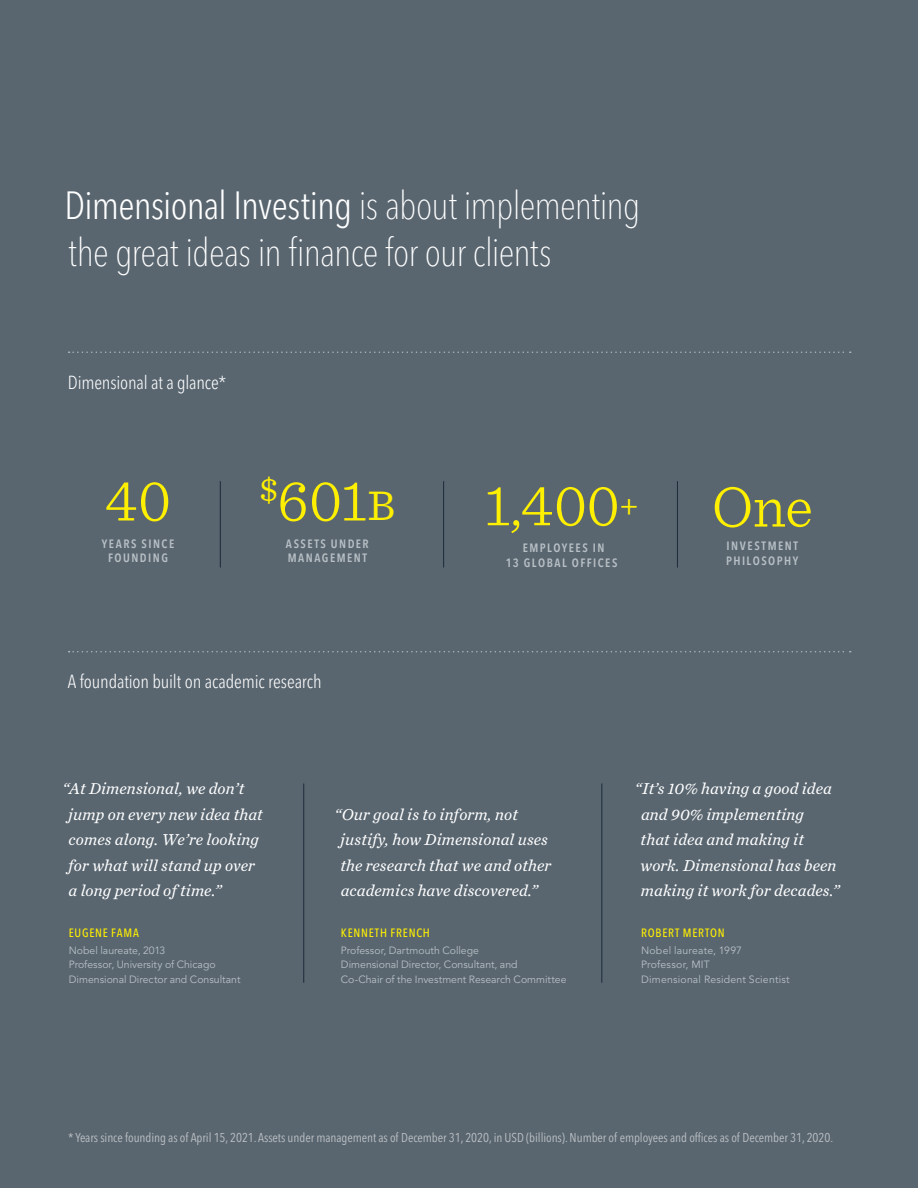
<style>
.page{position:relative;width:918px;height:1188px;background:#596670}
.page>*{position:absolute;margin:0;border:0;box-sizing:border-box;transform-origin:0 0}
.t1{font:300 60px "Sentinel";letter-spacing:-.005em;color:#ffef00}
.t2{font:100 condensed 39px/46.5px "Avenir Next LT Pro";letter-spacing:-.02em;color:#fff}
.t3{font:300 condensed 18.75px "Avenir Next LT Pro";letter-spacing:-.005em;color:#fff}
.t4{font:italic 16.5px/25.5px "Chronicle Text G2";letter-spacing:.01em;color:#fff}
.t5{font:condensed 12.75px "Avenir Next LT Pro";letter-spacing:-.005em;color:#bec2c5}
.t6{font:600 condensed 12px/14.4px "Avenir Next LT Pro";letter-spacing:.125em;color:#b8c0c5;text-align:center}
.t7{font:500 condensed 12px "Avenir Next LT Pro";letter-spacing:.065em;color:#ffef00}
.t8{font:10.5px/14.2px "Avenir LT Std";color:#b8c0c5}
.t9{font:10.5px/14.2px "Avenir LT Std";letter-spacing:.02em;color:#b8c0c5}
.s1{font-weight:300}
.s2{font-weight:400;font-size:43.5px}
.s3{font-weight:400;font-size:36.75px}
</style>
<div class="page">
<hr style="left:303px;top:783px;width:1px;height:200px;background:#1c2b39">
<hr style="left:601px;top:783px;width:1px;height:200px;background:#1c2b39">
<svg style="left:69px;top:651px;width:782px;height:1px"></svg>
<hr style="left:677px;top:481px;width:1px;height:87px;background:#1c2b39">
<hr style="left:443px;top:481px;width:1px;height:87px;background:#1c2b39">
<hr style="left:220px;top:481px;width:1px;height:87px;background:#1c2b39">
<svg style="left:69px;top:351px;width:782px;height:2px"></svg>
<h2 class="t2" style="left:64px;top:182px;width:578px"><span class="s1">Dimensional Investing</span> is about implementing the great ideas in finance for our clients</h2>
<p class="t3" style="left:68px;top:371px;width:160px">Dimensional at a glance*</p>
<h1 class="t1" style="left:105px;top:456px;width:68px">40</h1>
<p class="t6" style="left:102px;top:536px;width:74px">YEARS SINCE<br>FOUNDING</p>
<h1 class="t1" style="left:259px;top:456px;width:137px"><sup>$</sup>601<span class="s2">B</span></h1>
<p class="t6" style="left:286px;top:536px;width:84px;text-align:left">ASSETS UNDER<br>MANAGEMENT</p>
<p class="t3" style="left:68px;top:671px;width:255px">A foundation built on academic research</p>
<h1 class="t1" style="left:485px;top:461px;width:155px">1,400<span class="s3">+</span></h1>
<p class="t6" style="left:506px;top:541px;width:113px">EMPLOYEES IN<br>13 GLOBAL OFFICES</p>
<h1 class="t1" style="left:711px;top:462px;width:103px">One</h1>
<p class="t6" style="left:726px;top:539px;width:74px;text-align:left">INVESTMENT<br>PHILOSOPHY</p>
<p class="t4" style="left:68px;top:775px;width:196px;text-indent:-6px">“At Dimensional, we don’t jump on every new idea that comes along. We’re looking for what will stand up over a long period of time.”</p>
<p class="t7" style="left:69px;top:926px;width:72px">EUGENE FAMA</p>
<p class="t8" style="left:69px;top:944px;width:173px">Nobel laureate, 2013<br>Professor, University of Chicago<br>Dimensional Director and Consultant</p>
<p class="t4" style="left:340px;top:800px;width:213px;text-indent:-6px">“Our goal is to inform, not justify, how Dimensional uses the research that we and other academics have discovered.”</p>
<p class="t7" style="left:341px;top:926px;width:91px">KENNETH FRENCH</p>
<p class="t8" style="left:341px;top:944px;width:227px">Professor, Dartmouth College<br>Dimensional Director, Consultant, and<br>Co-Chair of the Investment Research Committee</p>
<p class="t4" style="left:641px;top:775px;width:201px;text-indent:-6px">“It’s 10% having a good idea and 90% implementing<br>that idea and making it work. Dimensional has been making it work for decades.”</p>
<p class="t7" style="left:641px;top:926px;width:85px">ROBERT MERTON</p>
<p class="t9" style="left:641px;top:944px;width:150px">Nobel laureate, 1997<br>Professor, MIT<br>Dimensional Resident Scientist</p>
<p class="t5" style="left:68px;top:1129px;width:767px">* Years since founding as of April 15, 2021. Assets under management as of December 31, 2020, in USD (billions). Number of employees and offices as of December 31, 2020.</p>
</div>
